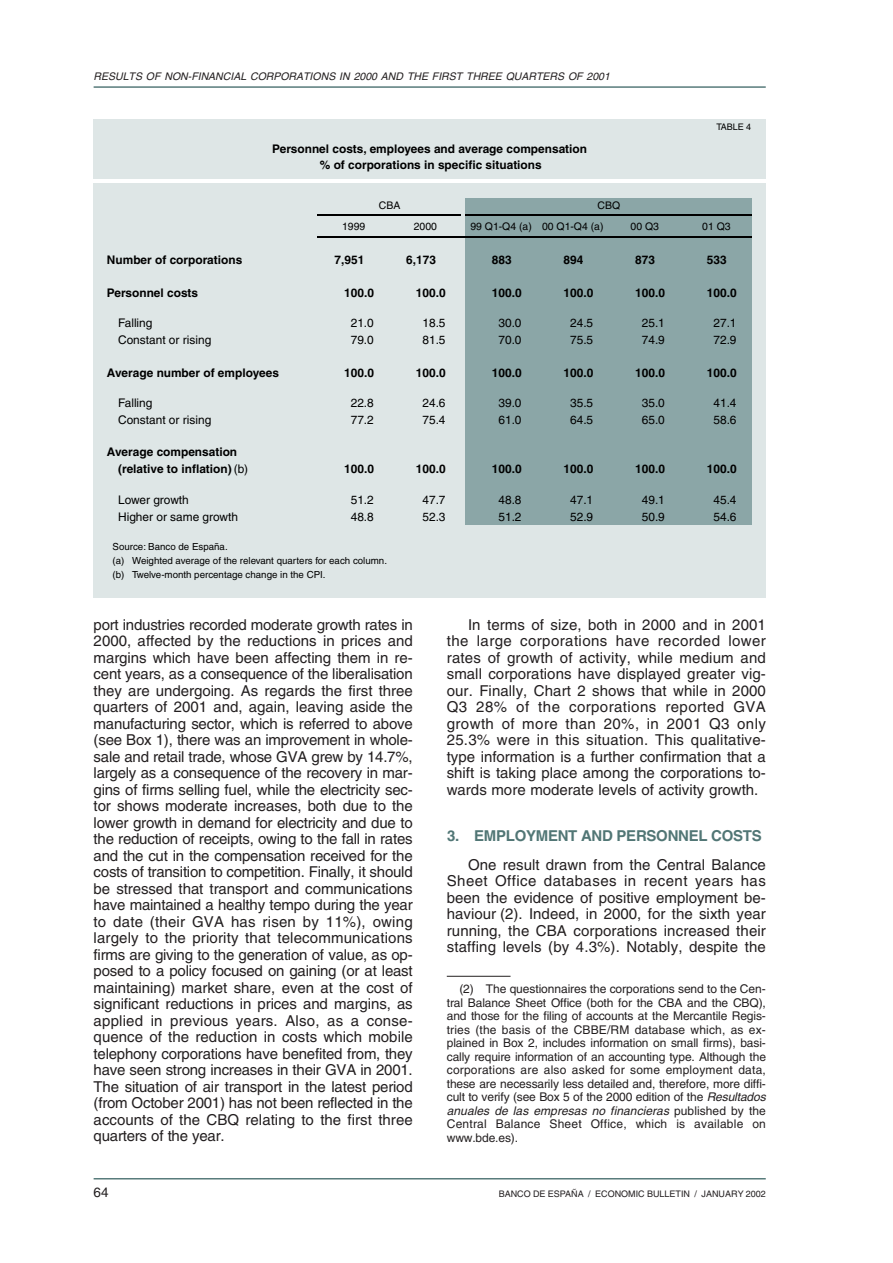
<style>
.page{position:relative;width:893px;height:1263px;background:#fff}
.page>*{position:absolute;margin:0;border:0;box-sizing:border-box;transform-origin:0 0}
.t1{font:15px/16.5px "Helvetica";letter-spacing:.005em;color:#231f20;text-align:justify}
.t2{font:700 15px "Helvetica";letter-spacing:-.02em;color:#517675}
.t3{font:13.5px "Helvetica";color:#231f20}
.t4{font:12px/13.5px "Helvetica";letter-spacing:-.01em;color:#231f20}
.t5{font:700 11.85px/17px "Helvetica";color:#000}
.t6{font:11.85px "Helvetica";color:#000}
.t7{font:italic 10.5px "Helvetica";color:#231f20}
.t8{font:10.5px "Helvetica";color:#000}
.t9{font:9.75px/14.1px "Helvetica";color:#000}
.t10{font:9px "Helvetica";color:#231f20}
.t11{font:9px "Helvetica";color:#000}
.s1{font-weight:400}
.s2{font-style:italic}
</style>
<div class="page">
<hr style="left:94px;top:86px;width:671px;height:2px;background:#517675">
<hr style="left:94px;top:1178px;width:671px;height:1px;background:#517675">
<div style="left:94px;top:183px;width:671px;height:415px;background:#dee6e6"></div>
<div style="left:94px;top:119px;width:671px;height:60px;background:#dee6e6"></div>
<div style="left:465px;top:198px;width:286px;height:327px;background:#8ba6a7"></div>
<hr style="left:317px;top:214px;width:143px;height:1px;background:#000">
<hr style="left:465px;top:214px;width:286px;height:1px;background:#000">
<hr style="left:317px;top:237px;width:434px;height:1px;background:#000">
<hr style="left:447px;top:976px;width:63px;height:1px;background:#231f20">
<p class="t7" style="left:94px;top:72px;width:520px">RESULTS OF NON-FINANCIAL CORPORATIONS IN 2000 AND THE FIRST THREE QUARTERS OF 2001</p>
<p class="t5" style="left:272px;top:142px;width:316px;line-height:15.9px;text-align:center">Personnel costs, employees and average compensation % of corporations in specific situations</p>
<p class="t8" style="left:379px;top:202px;width:23px">CBA</p>
<p class="t8" style="left:597px;top:202px;width:24px">CBQ</p>
<p class="t11" style="left:716px;top:123px;width:36px">TABLE 4</p>
<p class="t8" style="left:342px;top:223px;width:25px">1999</p>
<p class="t8" style="left:414px;top:223px;width:25px">2000</p>
<p class="t8" style="left:470px;top:223px;width:135px">99 Q1-Q4 (a) 00 Q1-Q4 (a)</p>
<p class="t8" style="left:630px;top:223px;width:30px">00 Q3</p>
<p class="t8" style="left:702px;top:223px;width:30px">01 Q3</p>
<p class="t5" style="left:107px;top:252px;width:137px">Number of corporations</p>
<p class="t5" style="left:334px;top:252px;width:31px">7,951</p>
<p class="t5" style="left:406px;top:252px;width:31px">6,173</p>
<p class="t5" style="left:492px;top:252px;width:21px">883</p>
<p class="t5" style="left:563px;top:252px;width:21px">894</p>
<p class="t5" style="left:635px;top:252px;width:21px">873</p>
<p class="t5" style="left:707px;top:252px;width:21px">533</p>
<p class="t5" style="left:107px;top:285px;width:93px">Personnel costs</p>
<p class="t5" style="left:344px;top:285px;width:31px">100.0</p>
<p class="t5" style="left:416px;top:285px;width:31px">100.0</p>
<p class="t5" style="left:492px;top:285px;width:31px">100.0</p>
<p class="t5" style="left:563px;top:285px;width:31px">100.0</p>
<p class="t5" style="left:635px;top:285px;width:31px">100.0</p>
<p class="t5" style="left:707px;top:285px;width:31px">100.0</p>
<p class="t6" style="left:118px;top:318px;width:36px">Falling</p>
<p class="t6" style="left:351px;top:318px;width:25px">21.0</p>
<p class="t6" style="left:422px;top:318px;width:25px">18.5</p>
<p class="t6" style="left:498px;top:318px;width:25px">30.0</p>
<p class="t6" style="left:570px;top:318px;width:25px">24.5</p>
<p class="t6" style="left:641px;top:318px;width:25px">25.1</p>
<p class="t6" style="left:713px;top:318px;width:25px">27.1</p>
<p class="t6" style="left:118px;top:335px;width:95px">Constant or rising</p>
<p class="t6" style="left:351px;top:335px;width:25px">79.0</p>
<p class="t6" style="left:422px;top:335px;width:25px">81.5</p>
<p class="t6" style="left:498px;top:335px;width:25px">70.0</p>
<p class="t6" style="left:570px;top:335px;width:25px">75.5</p>
<p class="t6" style="left:641px;top:335px;width:25px">74.9</p>
<p class="t6" style="left:713px;top:335px;width:25px">72.9</p>
<p class="t5" style="left:107px;top:365px;width:173px">Average number of employees</p>
<p class="t5" style="left:344px;top:365px;width:31px">100.0</p>
<p class="t5" style="left:416px;top:365px;width:31px">100.0</p>
<p class="t5" style="left:492px;top:365px;width:31px">100.0</p>
<p class="t5" style="left:563px;top:365px;width:31px">100.0</p>
<p class="t5" style="left:635px;top:365px;width:31px">100.0</p>
<p class="t5" style="left:707px;top:365px;width:31px">100.0</p>
<p class="t6" style="left:118px;top:398px;width:36px">Falling</p>
<p class="t6" style="left:351px;top:398px;width:25px">22.8</p>
<p class="t6" style="left:422px;top:398px;width:25px">24.6</p>
<p class="t6" style="left:498px;top:398px;width:25px">39.0</p>
<p class="t6" style="left:570px;top:398px;width:25px">35.5</p>
<p class="t6" style="left:641px;top:398px;width:25px">35.0</p>
<p class="t6" style="left:713px;top:398px;width:25px">41.4</p>
<p class="t6" style="left:118px;top:415px;width:95px">Constant or rising</p>
<p class="t6" style="left:351px;top:415px;width:25px">77.2</p>
<p class="t6" style="left:422px;top:415px;width:25px">75.4</p>
<p class="t6" style="left:498px;top:415px;width:25px">61.0</p>
<p class="t6" style="left:570px;top:415px;width:25px">64.5</p>
<p class="t6" style="left:641px;top:415px;width:25px">65.0</p>
<p class="t6" style="left:713px;top:415px;width:25px">58.6</p>
<p class="t5" style="left:118px;top:445px;width:132px;text-indent:-11px">Average compensation (relative to inflation) <span class="s1">(b)</span></p>
<p class="t5" style="left:344px;top:462px;width:31px">100.0</p>
<p class="t5" style="left:416px;top:462px;width:31px">100.0</p>
<p class="t5" style="left:492px;top:462px;width:31px">100.0</p>
<p class="t5" style="left:563px;top:462px;width:31px">100.0</p>
<p class="t5" style="left:635px;top:462px;width:31px">100.0</p>
<p class="t5" style="left:707px;top:462px;width:31px">100.0</p>
<p class="t6" style="left:118px;top:495px;width:72px">Lower growth</p>
<p class="t6" style="left:351px;top:495px;width:25px">51.2</p>
<p class="t6" style="left:422px;top:495px;width:25px">47.7</p>
<p class="t6" style="left:498px;top:495px;width:25px">48.8</p>
<p class="t6" style="left:570px;top:495px;width:25px">47.1</p>
<p class="t6" style="left:641px;top:495px;width:25px">49.1</p>
<p class="t6" style="left:713px;top:495px;width:25px">45.4</p>
<p class="t6" style="left:118px;top:512px;width:121px">Higher or same growth</p>
<p class="t6" style="left:351px;top:512px;width:25px">48.8</p>
<p class="t6" style="left:422px;top:512px;width:25px">52.3</p>
<p class="t6" style="left:498px;top:512px;width:25px">51.2</p>
<p class="t6" style="left:570px;top:512px;width:25px">52.9</p>
<p class="t6" style="left:641px;top:512px;width:25px">50.9</p>
<p class="t6" style="left:713px;top:512px;width:25px">54.6</p>
<p class="t9" style="left:112px;top:541px;width:276px">Source: Banco de España.<br>(a) Weighted average of the relevant quarters for each column. (b) Twelve-month percentage change in the CPI.</p>
<p class="t1" style="left:94px;top:618px;width:321px">port industries recorded moderate growth rates in 2000, affected by the reductions in prices and margins which have been affecting them in re&shy;cent years, as a consequence of the liberalisation they are undergoing. As regards the first three quarters of 2001 and, again, leaving aside the manufacturing sector, which is referred to above (see Box 1), there was an improvement in whole&shy;sale and retail trade, whose GVA grew by 14.7%, largely as a consequence of the recovery in mar&shy;gins of firms selling fuel, while the electricity sec&shy;tor shows moderate increases, both due to the lower growth in demand for electricity and due to the reduction of receipts, owing to the fall in rates and the cut in the compensation received for the costs of transition to competition. Finally, it should be stressed that transport and communications have maintained a healthy tempo during the year to date (their GVA has risen by 11%), owing largely to the priority that telecommunications firms are giving to the generation of value, as op&shy;posed to a policy focused on gaining (or at least maintaining) market share, even at the cost of significant reductions in prices and margins, as applied in previous years. Also, as a conse&shy;quence of the reduction in costs which mobile telephony corporations have benefited from, they have seen strong increases in their GVA in 2001.<br>The situation of air transport in the latest period (from October 2001) has not been reflected in the accounts of the CBQ relating to the first three quarters of the year.</p>
<p class="t1" style="left:447px;top:618px;width:321px;text-indent:21px">In terms of size, both in 2000 and in 2001 the large corporations have recorded lower rates of growth of activity, while medium and small corporations have displayed greater vig&shy;our. Finally, Chart 2 shows that while in 2000<br>Q3 28% of the corporations reported GVA growth of more than 20%, in 2001 Q3 only 25.3% were in this situation. This qualitative&shy;type information is a further confirmation that a shift is taking place among the corporations to&shy;wards more moderate levels of activity growth.</p>
<p class="t2" style="left:447px;top:830px;width:316px">3. EMPLOYMENT AND PERSONNEL COSTS</p>
<p class="t1" style="left:447px;top:858px;width:320px;text-indent:21px">One result drawn from the Central Balance Sheet Office databases in recent years has been the evidence of positive employment be&shy;haviour (2). Indeed, in 2000, for the sixth year running, the CBA corporations increased their staffing levels (by 4.3%). Notably, despite the</p>
<p class="t4" style="left:447px;top:983px;width:323px;text-indent:13px">(2) The questionnaires the corporations send to the Cen&shy;tral Balance Sheet Office (both for the CBA and the CBQ), and those for the filing of accounts at the Mercantile Regis&shy;tries (the basis of the CBBE/RM database which, as ex&shy;plained in Box 2, includes information on small firms), basi&shy;cally require information of an accounting type. Although the corporations are also asked for some employment data, these are necessarily less detailed and, therefore, more diffi&shy;cult to verify (see Box 5 of the 2000 edition of the <span class="s2">Resultados anuales de las empresas no financieras</span> p u b l i s h e d b y t h e Central Balance Sheet Office, which is available on www.bde.es).</p>
<p class="t3" style="left:94px;top:1188px;width:16px">64</p>
<p class="t10" style="left:499px;top:1190px;width:268px">BANCO DE ESPAÑA / ECONOMIC BULLETIN / JANUARY 2002</p>
</div>
